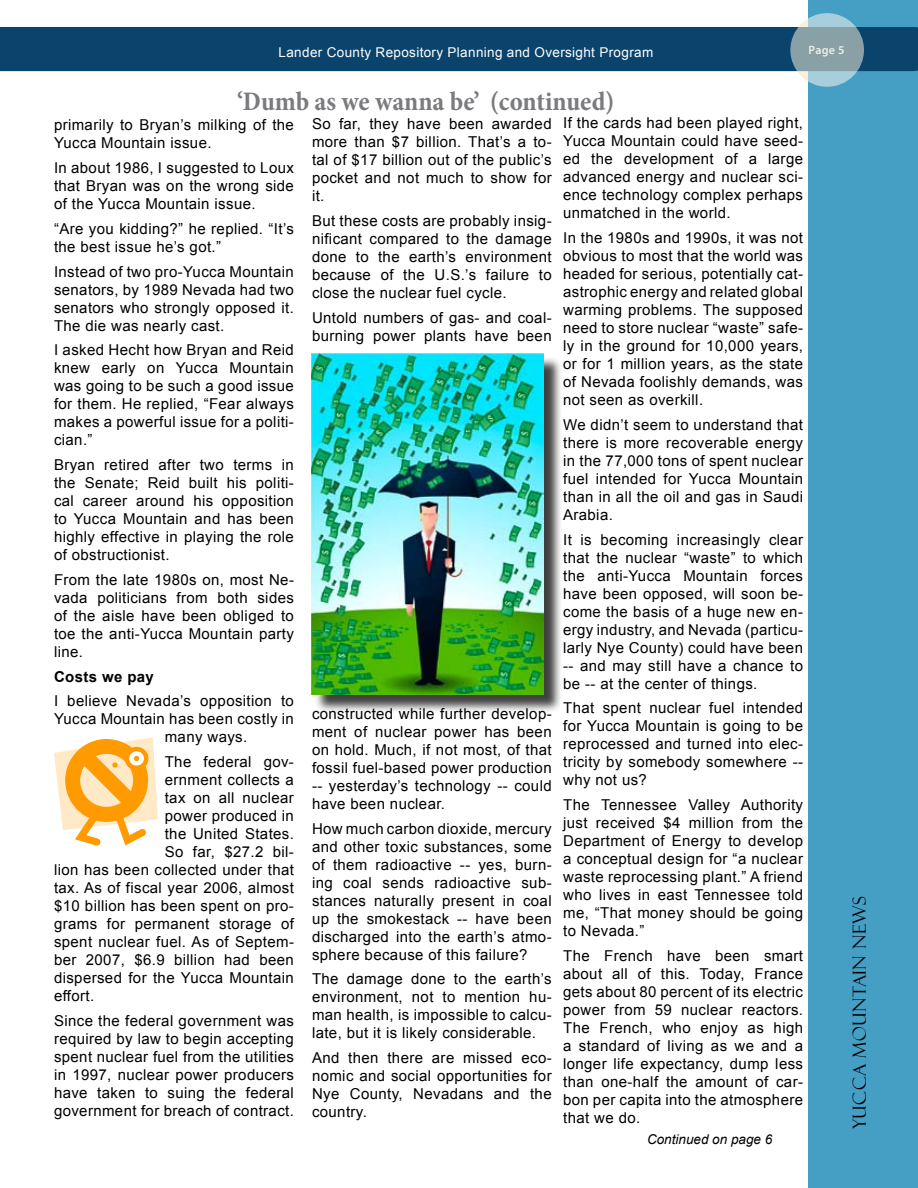
<style>
.page{position:relative;width:918px;height:1188px;background:#fff}
.page>*{position:absolute;margin:0;border:0;box-sizing:border-box;transform-origin:0 0}
.t1{font:700 condensed 27px "Minion Pro";color:#7a7b7e}
.t2{font:18px "Felix Titling";letter-spacing:.025em;color:#000}
.t3{font:15px/18px "Arial";letter-spacing:.025em;color:#000;text-align:justify}
.t4{font:700 15px "Arial";letter-spacing:.025em;color:#000}
.t5{font:13.5px "Arial";letter-spacing:.025em;color:#fff}
.t6{font:italic 13.5px "Arial";color:#000}
.t7{font:600 12px "Myriad Pro";color:#f0eee3}
</style>
<div class="page">
<div style="left:808px;top:0;width:110px;height:1188px;background:#459ec4"></div>
<div style="left:0;top:27px;width:918px;height:44px;background:#0a446d"></div>
<svg style="left:790px;top:13px;width:74px;height:74px;background:#93adb5"></svg>
<svg style="left:54px;top:737px;width:104px;height:109px"></svg>
<div style="left:314px;top:356px;width:255px;height:364px;background:#000;opacity:.75"></div>
<img style="left:312px;top:354px;width:232px;height:341px">
<p class="t5" style="left:279px;top:43px;width:376px">Lander County Repository Planning and Oversight Program</p>
<p class="t7" style="left:809px;top:42px;width:38px">Page 5</p>
<h1 class="t1" style="left:237px;top:82px;width:379px">‘Dumb as we wanna be’ (continued)</h1>
<p class="t3" style="left:54px;top:116px;width:241px">primarily to Bryan’s milking of the<br>Yucca Mountain issue.</p>
<p class="t3" style="left:54px;top:159px;width:241px">In about 1986, I suggested to Loux that Bryan was on the wrong side of the Yucca Mountain issue.</p>
<p class="t3" style="left:54px;top:220px;width:241px">“Are you kidding?” he replied. “It’s the best issue he’s got.”</p>
<p class="t3" style="left:54px;top:262px;width:241px">Instead of two pro-Yucca Mountain senators, by 1989 Nevada had two senators who strongly opposed it.<br>The die was nearly cast.</p>
<p class="t3" style="left:54px;top:341px;width:241px">I asked Hecht how Bryan and Reid knew early on Yucca Mountain was going to be such a good issue for them. He replied, “Fear always makes a powerful issue for a politi&shy;cian.”</p>
<p class="t3" style="left:54px;top:456px;width:241px">Bryan retired after two terms in the Senate; Reid built his politi&shy;cal career around his opposition to Yucca Mountain and has been highly effective in playing the role of obstructionist.</p>
<p class="t3" style="left:54px;top:571px;width:241px">From the late 1980s on, most Ne&shy;vada politicians from both sides of the aisle have been obliged to toe the anti-Yucca Mountain party line.</p>
<p class="t4" style="left:54px;top:666px;width:101px">Costs we pay</p>
<p class="t3" style="left:54px;top:692px;width:241px">I believe Nevada’s opposition to</p>
<p class="t3" style="left:54px;top:710px;width:241px">Yucca Mountain has been costly in</p>
<p class="t3" style="left:165px;top:728px;width:84px">many ways.</p>
<p class="t3" style="left:165px;top:753px;width:131px">The federal gov-</p>
<p class="t3" style="left:165px;top:771px;width:131px">ernment collects a</p>
<p class="t3" style="left:165px;top:789px;width:131px">tax on all nuclear</p>
<p class="t3" style="left:165px;top:807px;width:131px">power produced in</p>
<p class="t3" style="left:165px;top:825px;width:131px">the United States.</p>
<p class="t3" style="left:165px;top:843px;width:131px">So far, $27.2 bil-</p>
<p class="t3" style="left:54px;top:861px;width:241px">lion has been collected under that</p>
<p class="t3" style="left:54px;top:879px;width:241px">tax. As of fiscal year 2006, almost</p>
<p class="t3" style="left:54px;top:897px;width:241px">$10 billion has been spent on pro-</p>
<p class="t3" style="left:54px;top:915px;width:241px">grams for permanent storage of</p>
<p class="t3" style="left:54px;top:933px;width:241px">spent nuclear fuel. As of Septem-</p>
<p class="t3" style="left:54px;top:951px;width:241px">ber 2007, $6.9 billion had been</p>
<p class="t3" style="left:54px;top:969px;width:241px">dispersed for the Yucca Mountain</p>
<p class="t3" style="left:54px;top:987px;width:42px">effort.</p>
<p class="t3" style="left:54px;top:1012px;width:241px">Since the federal government was required by law to begin accepting spent nuclear fuel from the utilities in 1997, nuclear power producers have taken to suing the federal government for breach of contract.</p>
<p class="t3" style="left:312px;top:115px;width:241px">So far, they have been awarded more than $7 billion. That’s a to&shy;tal of $17 billion out of the public’s pocket and not much to show for it.</p>
<p class="t3" style="left:312px;top:212px;width:241px">But these costs are probably insig&shy;nificant compared to the damage done to the earth’s environment because of the U.S.’s failure to close the nuclear fuel cycle.</p>
<p class="t3" style="left:312px;top:309px;width:241px">Untold numbers of gas- and coal&shy;burning power plants have been</p>
<p class="t3" style="left:312px;top:705px;width:241px">constructed while further develop&shy;ment of nuclear power has been on hold. Much, if not most, of that fossil fuel-based power production -- yesterday’s technology -- could have been nuclear.</p>
<p class="t3" style="left:312px;top:819px;width:241px">How much carbon dioxide, mercury and other toxic substances, some of them radioactive -- yes, burn&shy;ing coal sends radioactive sub&shy;stances naturally present in coal up the smokestack -- have been discharged into the earth’s atmo&shy;sphere because of this failure?</p>
<p class="t3" style="left:312px;top:970px;width:241px">The damage done to the earth’s environment, not to mention hu&shy;man health, is impossible to calcu&shy;late, but it is likely considerable.</p>
<p class="t3" style="left:312px;top:1049px;width:241px">And then there are missed eco&shy;nomic and social opportunities for Nye County, Nevadans and the country.</p>
<p class="t3" style="left:563px;top:114px;width:241px">If the cards had been played right, Yucca Mountain could have seed&shy;ed the development of a large advanced energy and nuclear sci&shy;ence technology complex perhaps unmatched in the world.</p>
<p class="t3" style="left:563px;top:229px;width:241px">In the 1980s and 1990s, it was not obvious to most that the world was headed for serious, potentially cat&shy;astrophic energy and related global warming problems. The supposed need to store nuclear “waste” safe&shy;ly in the ground for 10,000 years, or for 1 million years, as the state of Nevada foolishly demands, was not seen as overkill.</p>
<p class="t3" style="left:563px;top:416px;width:241px">We didn’t seem to understand that there is more recoverable energy in the 77,000 tons of spent nuclear fuel intended for Yucca Mountain than in all the oil and gas in Saudi Arabia.</p>
<p class="t3" style="left:563px;top:530px;width:241px">It is becoming increasingly clear that the nuclear “waste” to which the anti-Yucca Mountain forces have been opposed, will soon be&shy;come the basis of a huge new en&shy;ergy industry, and Nevada (particu&shy;larly Nye County) could have been -- and may still have a chance to be -- at the center of things.</p>
<p class="t3" style="left:563px;top:699px;width:241px">That spent nuclear fuel intended for Yucca Mountain is going to be reprocessed and turned into elec&shy;tricity by somebody somewhere -- why not us?</p>
<p class="t3" style="left:563px;top:796px;width:241px">The Tennessee Valley Authority just received $4 million from the Department of Energy to develop a conceptual design for “a nuclear waste reprocessing plant.” A friend who lives in east Tennessee told me, “That money should be going to Nevada.”</p>
<p class="t3" style="left:563px;top:947px;width:241px">The French have been smart about all of this. Today, France gets about 80 percent of its electric power from 59 nuclear reactors.<br>The French, who enjoy as high a standard of living as we and a longer life expectancy, dump less than one-half the amount of car&shy;bon per capita into the atmosphere that we do.</p>
<p class="t6" style="left:647px;top:1130px;width:127px">Continued on page 6</p>
<p class="t2" style="left:849px;top:1129px;width:235px;rotate:-90deg">Yucca Mountain News</p>
</div>
